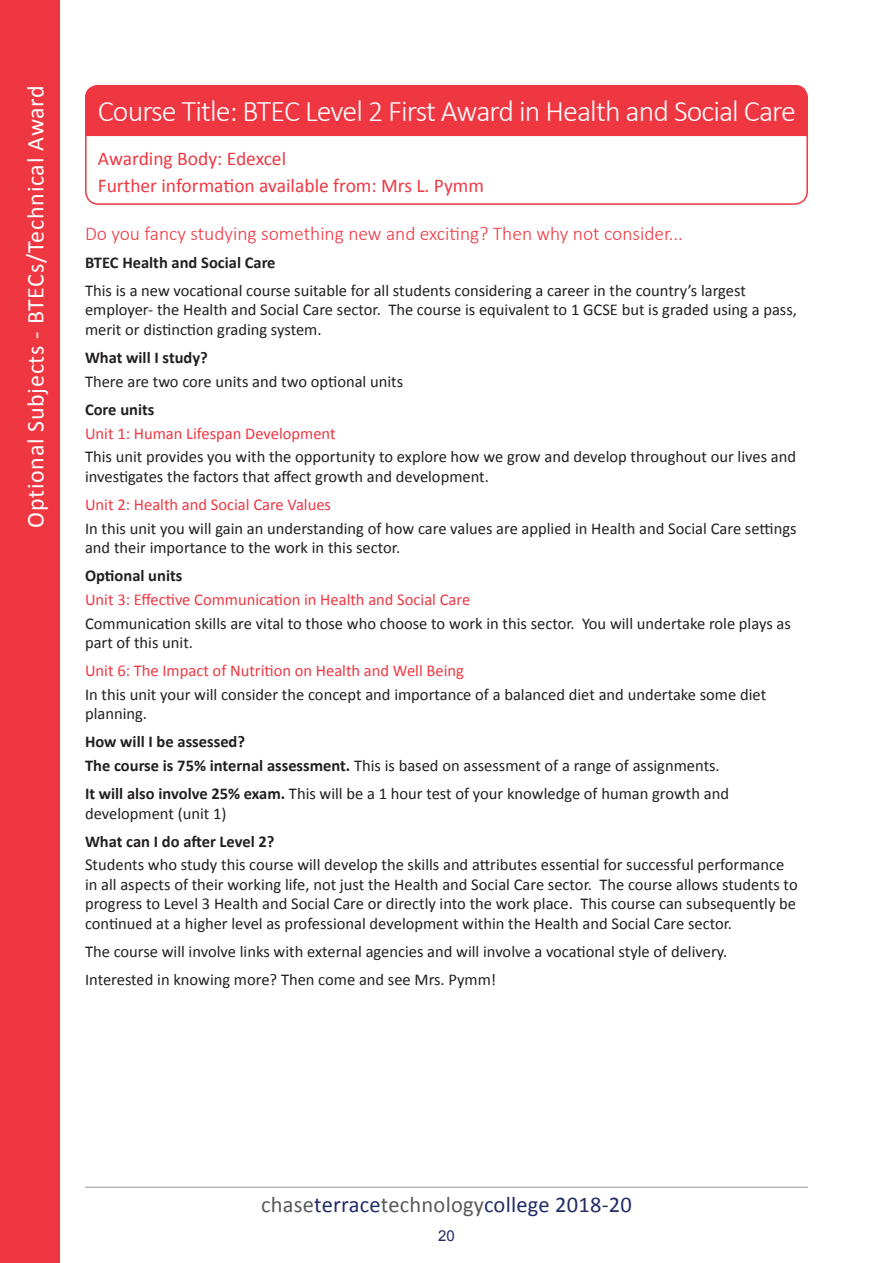
<style>
.page{position:relative;width:893px;height:1263px;background:#fff}
.page>*{position:absolute;margin:0;border:0;box-sizing:border-box;transform-origin:0 0}
.t1{font:300 30px "Calibri";letter-spacing:-.03em;color:#fff}
.t2{font:24px "Calibri";letter-spacing:.03em;color:#fff}
.t3{font:22.5px "Calibri";letter-spacing:.01em;color:#222c65}
.t4{font:300 19.5px "Calibri";color:#ef3742}
.t5{font:19.5px/26.7px "Calibri";color:#ef3742}
.t6{font:16.5px/19.5px "Calibri";color:#231f20}
.t7{font:700 16.5px/23.7px "Calibri";color:#231f20}
.t8{font:16.5px "Calibri";color:#ef3742}
.t9{font:15px "Arial";color:#222c65}
.s1{font-weight:400}
.s2{font-weight:700}
.s3{color:#58595b}
</style>
<div class="page">
<hr style="left:85px;top:1187px;width:723px;height:1px;background:#949698">
<div style="left:85px;top:85px;width:723px;height:51px;background:#ef3742"></div>
<div style="left:85px;top:85px;width:723px;height:120px;border:2px solid #ef3742;border-radius:13px"></div>
<div style="left:0;top:0;width:60px;height:1263px;background:#ef3742"></div>
<h2 class="t2" style="left:20px;top:528px;width:444px;rotate:-90deg">Optional Subjects - BTECs/Technical Award</h2>
<h1 class="t1" style="left:98px;top:93px;width:700px">Course Title: BTEC Level 2 First Award in Health and Social Care</h1>
<p class="t5" style="left:98px;top:145px;width:388px">Awarding Body: Edexcel<br>Further information available from: Mrs L. Pymm</p>
<p class="t4" style="left:85px;top:221px;width:599px">Do you fancy studying something new and exciting? Then why not consider...</p>
<p class="t7" style="left:85px;top:251px;width:192px">BTEC Health and Social Care</p>
<p class="t6" style="left:85px;top:281px;width:713px">This is a new vocational course suitable for all students considering a career in the country’s largest employer- the Health and Social Care sector. The course is equivalent to 1 GCSE but is graded using a pass, merit or distinction grading system.</p>
<p class="t7" style="left:85px;top:346px;width:124px">What will I study?</p>
<p class="t6" style="left:85px;top:372px;width:320px">There are two core units and two optional units</p>
<p class="t7" style="left:85px;top:397px;width:71px">Core units</p>
<p class="t8" style="left:85px;top:423px;width:252px">Unit 1: Human Lifespan Development</p>
<p class="t6" style="left:85px;top:447px;width:713px">This unit provides you with the opportunity to explore how we grow and develop throughout our lives and investigates the factors that affect growth and development.</p>
<p class="t8" style="left:85px;top:494px;width:247px">Unit 2: Health and Social Care Values</p>
<p class="t6" style="left:85px;top:518px;width:713px">In this unit you will gain an understanding of how care values are applied in Health and Social Care settings and their importance to the work in this sector.</p>
<p class="t7" style="left:85px;top:564px;width:99px">Optional units</p>
<p class="t8" style="left:85px;top:589px;width:387px">Unit 3: Effective Communication in Health and Social Care</p>
<p class="t6" style="left:85px;top:613px;width:707px">Communication skills are vital to those who choose to work in this sector. You will undertake role plays as part of this unit.</p>
<p class="t8" style="left:85px;top:660px;width:380px">Unit 6: The Impact of Nutrition on Health and Well Being</p>
<p class="t6" style="left:85px;top:685px;width:683px">In this unit your will consider the concept and importance of a balanced diet and undertake some diet planning.</p>
<p class="t7" style="left:85px;top:730px;width:636px">How will I be assessed?<br>The course is 75% internal assessment. <span class="s1">This is based on assessment of a range of assignments.</span></p>
<p class="t6" style="left:85px;top:784px;width:645px"><span class="s2">It will also involve 25% exam.</span> This will be a 1 hour test of your knowledge of human growth and development (unit 1)</p>
<p class="t7" style="left:85px;top:829px;width:191px">What can I do after Level 2?</p>
<p class="t6" style="left:85px;top:855px;width:714px">Students who study this course will develop the skills and attributes essential for successful performance in all aspects of their working life, not just the Health and Social Care sector. The course allows students to progress to Level 3 Health and Social Care or directly into the work place. This course can subsequently be continued at a higher level as professional development within the Health and Social Care sector.</p>
<p class="t6" style="left:85px;top:937px;width:644px;line-height:28px">The course will involve links with external agencies and will involve a vocational style of delivery.<br>Interested in knowing more? Then come and see Mrs. Pymm!</p>
<h3 class="t3" style="left:261px;top:1190px;width:372px"><span class="s3">chase</span>terrace<span class="s3">technology</span>college 2018-20</h3>
<p class="t9" style="left:438px;top:1226px;width:18px">20</p>
</div>
